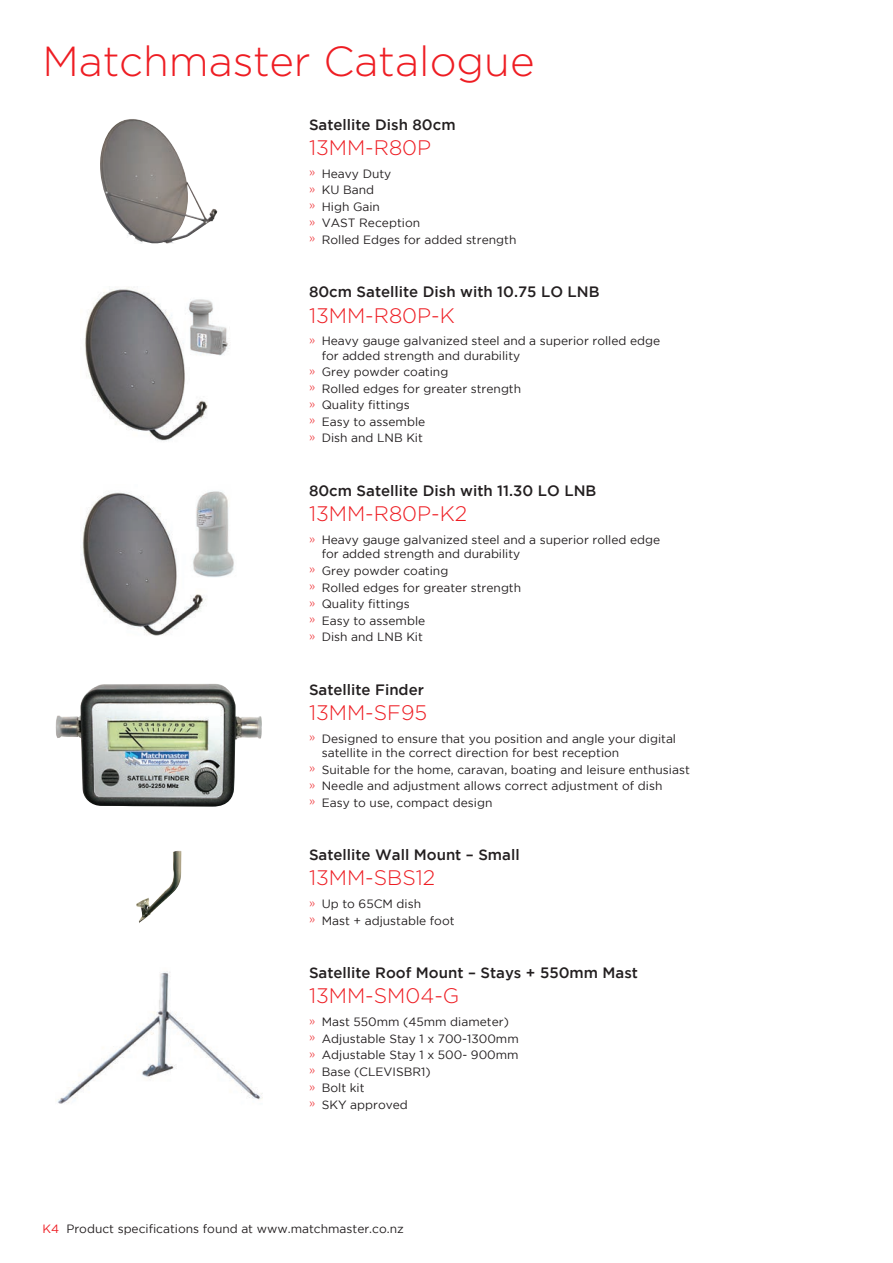
<style>
.page{position:relative;width:893px;height:1263px;background:#fff}
.page>*{position:absolute;margin:0;border:0;box-sizing:border-box;transform-origin:0 0}
.t1{font:300 42px "Gotham";color:#ee1d23}
.t2{font:300 21px "Gotham";color:#ee1d23}
.t3{font:500 15px "Gotham";color:#231f20}
.t4{font:12px/16.5px "Gotham";color:#231f20}
.s1{font-weight:300;color:#ee1d23}
.s2{color:#ee1d23}
</style>
<div class="page">
<img style="left:100px;top:119px;width:117px;height:125px">
<img style="left:85px;top:287px;width:145px;height:154px">
<img style="left:81px;top:491px;width:153px;height:145px">
<img style="left:56px;top:684px;width:206px;height:123px">
<img style="left:136px;top:851px;width:46px;height:72px">
<img style="left:58px;top:971px;width:204px;height:133px">
<h1 class="t1" style="left:43px;top:35px;width:493px">Matchmaster Catalogue</h1>
<p class="t3" style="left:309px;top:116px;width:148px">Satellite Dish 80cm</p>
<h2 class="t2" style="left:309px;top:134px;width:124px">13MM-R80P</h2>
<p class="t4" style="left:309px;top:165px;width:209px"><span class="s1">»</span> Heavy Duty<br><span class="s1">»</span> KU Band<br><span class="s1">»</span> High Gain<br><span class="s1">»</span> VAST Reception<br><span class="s1">»</span> Rolled Edges for added strength</p>
<p class="t3" style="left:309px;top:283px;width:292px">80cm Satellite Dish with 10.75 LO LNB</p>
<h2 class="t2" style="left:309px;top:302px;width:147px">13MM-R80P-K</h2>
<p class="t4" style="left:322px;top:334px;width:340px;line-height:14.4px;text-indent:-13px"><span class="s1">»</span> Heavy gauge galvanized steel and a superior rolled edge for added strength and durability</p>
<p class="t4" style="left:309px;top:364px;width:214px"><span class="s1">»</span> Grey powder coating<br><span class="s1">»</span> Rolled edges for greater strength <span class="s1">»</span> Quality fittings<br><span class="s1">»</span> Easy to assemble<br><span class="s1">»</span> Dish and LNB Kit</p>
<p class="t3" style="left:309px;top:482px;width:289px">80cm Satellite Dish with 11.30 LO LNB</p>
<h2 class="t2" style="left:309px;top:500px;width:160px">13MM-R80P-K2</h2>
<p class="t4" style="left:322px;top:532px;width:340px;line-height:14.4px;text-indent:-13px"><span class="s1">»</span> Heavy gauge galvanized steel and a superior rolled edge for added strength and durability</p>
<p class="t4" style="left:309px;top:562px;width:214px"><span class="s1">»</span> Grey powder coating<br><span class="s1">»</span> Rolled edges for greater strength <span class="s1">»</span> Quality fittings<br><span class="s1">»</span> Easy to assemble<br><span class="s1">»</span> Dish and LNB Kit</p>
<p class="t3" style="left:309px;top:681px;width:116px">Satellite Finder</p>
<h2 class="t2" style="left:309px;top:699px;width:120px">13MM-SF95</h2>
<p class="t4" style="left:322px;top:731px;width:356px;line-height:14.4px;text-indent:-13px"><span class="s1">»</span> Designed to ensure that you position and angle your digital satellite in the correct direction for best reception</p>
<p class="t4" style="left:309px;top:761px;width:382px"><span class="s1">»</span> Suitable for the home, caravan, boating and leisure enthusiast <span class="s1">»</span> Needle and adjustment allows correct adjustment of dish<br><span class="s1">»</span> Easy to use, compact design</p>
<p class="t3" style="left:309px;top:846px;width:212px">Satellite Wall Mount – Small</p>
<h2 class="t2" style="left:309px;top:865px;width:128px">13MM-SBS12</h2>
<p class="t4" style="left:309px;top:895px;width:147px"><span class="s1">»</span> Up to 65CM dish<br><span class="s1">»</span> Mast + adjustable foot</p>
<p class="t3" style="left:309px;top:964px;width:331px">Satellite Roof Mount – Stays + 550mm Mast</p>
<h2 class="t2" style="left:309px;top:983px;width:152px">13MM-SM04-G</h2>
<p class="t4" style="left:309px;top:1014px;width:211px"><span class="s1">»</span> Mast 550mm (45mm diameter)<br><span class="s1">»</span> Adjustable Stay 1 x 700-1300mm <span class="s1">»</span> Adjustable Stay 1 x 500- 900mm <span class="s1">»</span> Base (CLEVISBR1)<br><span class="s1">»</span> Bolt kit<br><span class="s1">»</span> SKY approved</p>
<p class="t4" style="left:43px;top:1221px;width:363px"><span class="s2">K4</span> Product specifications found at www.matchmaster.co.nz</p>
</div>
